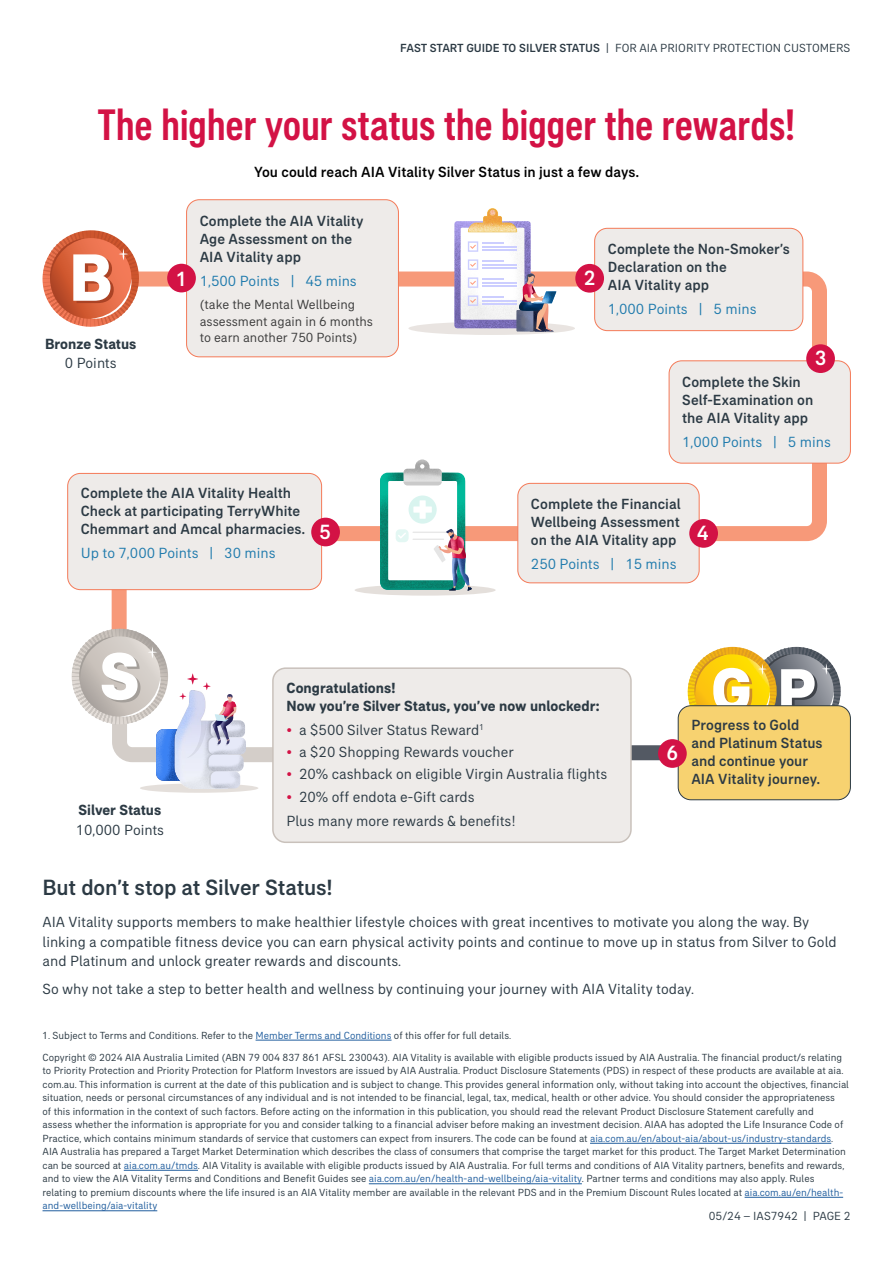
<style>
.page{position:relative;width:893px;height:1263px;background:#fff}
.page>*{position:absolute;margin:0;border:0;box-sizing:border-box;transform-origin:0 0}
.A_head{font:500 condensed 45px "AIA Everest";letter-spacing:-.01em;color:#d31245}
.B_head{font:500 22.5px "AIA Everest";letter-spacing:-.01em;color:#2c3a44}
.B_head-2{font:500 21px "AIA Everest";color:#fff}
.Body_text{font:15px/19.5px "AIA Everest";color:#2c3a44}
.B_head-3{font:500 15px/18px "AIA Everest";letter-spacing:.005em;color:#2c3a44}
.Body_text-2{font:15px "AIA Everest";color:#207bad}
.C_head{font:700 15px/18px "AIA Everest";color:#2c3a44}
.Intro_paragraph{font:500 15px "AIA Everest";color:#000}
.Body_text-3{font:700 15px "AIA Everest";color:#2c3a44}
.Body_text-4{font:13.5px/16.2px "AIA Everest";color:#3b3b3b}
.Folio{font:500 12px "AIA Everest";color:#2c3a44}
.Folio-2{font:12px "AIA Everest";color:#2c3a44}
.Disclaimer{font:10.5px/13.5px "AIA Everest";color:#2c3a44}
.Footnotes{font:10.5px "AIA Everest";color:#2c3a44}
.s1{font-weight:400}
.s2{color:#d31245}
.s3{color:#215e9e}
</style>
<div class="page">
<hr style="left:590px;top:1143px;width:241px;height:1px;background:#215e9e">
<hr style="left:124px;top:1170px;width:74px;height:1px;background:#215e9e">
<hr style="left:369px;top:1183px;width:213px;height:1px;background:#215e9e">
<hr style="left:745px;top:1197px;width:98px;height:1px;background:#215e9e">
<hr style="left:43px;top:1210px;width:114px;height:1px;background:#215e9e">
<svg style="left:687px;top:647px;width:154px;height:58px"></svg>
<div style="left:615px;top:745px;width:80px;height:15px;background:#535963"></div>
<svg style="left:86px;top:264px;width:748px;height:285px"></svg>
<div style="left:273px;top:668px;width:358px;height:174px;background:#eeebe9;border-radius:13px"></div>
<div style="left:272px;top:667px;width:360px;height:176px;border:2px solid #c9c1bb;border-radius:13px"></div>
<div style="left:187px;top:200px;width:211px;height:157px;background:#eeebe9;border-radius:13px"></div>
<div style="left:186px;top:199px;width:213px;height:158px;border:1px solid #f47a58;border-radius:13px"></div>
<div style="left:167px;top:264px;width:29px;height:28px;background:#d31245;border-radius:50%"></div>
<div style="left:595px;top:228px;width:208px;height:103px;background:#eeebe9;border-radius:13px"></div>
<div style="left:594px;top:228px;width:209px;height:103px;border:1px solid #f47a58;border-radius:13px"></div>
<div style="left:575px;top:264px;width:29px;height:29px;background:#d31245;border-radius:50%"></div>
<div style="left:518px;top:483px;width:181px;height:100px;background:#eeebe9;border-radius:13px"></div>
<div style="left:517px;top:483px;width:182px;height:100px;border:1px solid #f47a58;border-radius:13px"></div>
<div style="left:689px;top:519px;width:29px;height:29px;background:#d31245;border-radius:50%"></div>
<div style="left:669px;top:361px;width:181px;height:102px;background:#eeebe9;border-radius:13px"></div>
<div style="left:669px;top:360px;width:182px;height:103px;border:1px solid #f47a58;border-radius:13px"></div>
<div style="left:806px;top:344px;width:29px;height:29px;background:#d31245;border-radius:50%"></div>
<div style="left:678px;top:706px;width:172px;height:94px;background:#f7d270;border-radius:13px"></div>
<div style="left:678px;top:705px;width:173px;height:95px;border:1px solid #2c3a44;border-radius:13px"></div>
<div style="left:68px;top:473px;width:254px;height:117px;background:#eeebe9;border-radius:13px"></div>
<div style="left:67px;top:473px;width:255px;height:117px;border:1px solid #f47a58;border-radius:13px"></div>
<svg style="left:408px;top:208px;width:167px;height:127px"></svg>
<img style="left:380px;top:473px;width:85px;height:22px">
<div style="left:388px;top:481px;width:69px;height:99px;background:#fff"></div>
<svg style="left:404px;top:459px;width:38px;height:26px"></svg>
<svg style="left:43px;top:230px;width:96px;height:102px"></svg>
<svg style="left:72px;top:495px;width:424px;height:298px"></svg>
<div style="left:658px;top:739px;width:29px;height:29px;background:#d31245;border-radius:50%"></div>
<hr style="left:256px;top:1040px;width:136px;height:1px;background:#215e9e">
<p class="Folio" style="left:400px;top:41px;width:275px">Fast start guide to Si lver Status <span class="s1">| For AIA Priority</span></p>
<p class="Folio-2" style="left:713px;top:41px;width:15px">Protectio</p>
<p class="Folio-2" style="left:773px;top:41px;width:20px">n customers</p>
<p class="A_head" style="left:97px;top:99px;width:700px">The higher your status the bigger the rewards!</p>
<p class="Intro_paragraph" style="left:254px;top:163px;width:386px">You could reach AIA Vitality Silver Status in just a few days.</p>
<p class="Body_text-3" style="left:45px;top:335px;width:93px">Bronze Status</p>
<p class="Body_text" style="left:65px;top:353px;width:53px">0 Points</p>
<p class="B_head-2" style="left:175px;top:266px;width:13px">1</p>
<p class="B_head-3" style="left:200px;top:211px;width:165px">Complete the AIA Vitality<br>Age Assessment on the<br>AIA Vitality app</p>
<p class="Body_text-2" style="left:200px;top:272px;width:159px">1,500 Points | 45 mins</p>
<p class="Body_text-4" style="left:200px;top:296px;width:175px">(take the Mental Wellbeing assessment again in 6 months to earn another 750 Points)</p>
<p class="B_head-2" style="left:584px;top:265px;width:13px">2</p>
<p class="B_head-3" style="left:608px;top:240px;width:183px">Complete the Non-Smoker’s<br>Declaration on the<br>AIA Vitality app</p>
<p class="Body_text-2" style="left:608px;top:301px;width:150px">1,000 Points | 5 mins</p>
<p class="B_head-2" style="left:815px;top:346px;width:13px">3</p>
<p class="B_head-3" style="left:81px;top:483px;width:226px">Complete the AIA Vitality Health<br>Check at participating TerryWhite<br>Chemmart and Amcal pharmacies.</p>
<p class="Body_text-2" style="left:81px;top:544px;width:196px">Up to 7,000 Points | 30 mins</p>
<p class="B_head-2" style="left:319px;top:519px;width:13px">5</p>
<p class="B_head-3" style="left:682px;top:372px;width:133px">Complete the Skin<br>Self-Examination on the AIA Vitality app</p>
<p class="Body_text-2" style="left:682px;top:433px;width:150px">1,000 Points | 5 mins</p>
<p class="B_head-3" style="left:531px;top:495px;width:151px;text-align:justify">Complete the Financial Wellbeing Assessment on the AIA Vitality app</p>
<p class="Body_text-2" style="left:531px;top:556px;width:147px">250 Points | 15 mins</p>
<p class="B_head-2" style="left:697px;top:521px;width:13px">4</p>
<p class="Body_text-3" style="left:79px;top:801px;width:84px">Silver Status</p>
<p class="Body_text" style="left:76px;top:819px;width:90px">10,000 Points</p>
<p class="C_head" style="left:286px;top:678px;width:315px">Congratulations!<br>Now you’re Silver Status, you’ve now unlockedr:</p>
<p class="Body_text" style="left:286px;top:720px;width:199px"><span class="s2">•</span> a $500 Silver Status Reward<sup>1</sup></p>
<p class="Body_text" style="left:286px;top:742px;width:229px"><span class="s2">•</span> a $20 Shopping Rewards voucher</p>
<p class="Body_text" style="left:286px;top:764px;width:322px"><span class="s2">•</span> 20% cashback on eligible Virgin Australia flights</p>
<p class="Body_text" style="left:286px;top:787px;width:190px"><span class="s2">•</span> 20% off endota e-Gift cards</p>
<p class="Body_text" style="left:286px;top:811px;width:231px">Plus many more rewards &amp; benefits!</p>
<p class="B_head-2" style="left:666px;top:741px;width:13px">6</p>
<p class="B_head-3" style="left:691px;top:716px;width:133px">Progress to Gold and Platinum Status and continue your<br>AIA Vitality journey.</p>
<p class="B_head" style="left:43px;top:874px;width:292px">But don’t stop at Silver Status!</p>
<p class="Body_text" style="left:43px;top:912px;width:796px">AIA Vitality supports members to make healthier lifestyle choices with great incentives to motivate you along the way. By linking a compatible fitness device you can earn physical activity points and continue to move up in status from Silver to Gold and Platinum and unlock greater rewards and discounts.</p>
<p class="Body_text" style="left:43px;top:979px;width:653px">So why not take a step to better health and wellness by continuing your journey with AIA Vitality today.</p>
<p class="Footnotes" style="left:42px;top:1029px;width:470px">1. Subject to Terms and Conditions. Refer to the <span class="s3">Member Terms and Conditions</span> of this offer for full details.</p>
<p class="Disclaimer" style="left:43px;top:1050px;width:808px">Copyright © 2024 AIA Australia Limited (ABN 79 004 837 861 AFSL 230043). AIA Vitality is available with eligible products issued by AIA Australia. The financial product/s relating to Priority Protection and Priority Protection for Platform Investors are issued by AIA Australia. Product Disclosure Statements (PDS) in respect of these products are available at aia. com.au. This information is current at the date of this publication and is subject to change. This provides general information only, without taking into account the objectives, financial situation, needs or personal circumstances of any individual and is not intended to be financial, legal, tax, medical, health or other advice. You should consider the appropriateness<br>of this information in the context of such factors. Before acting on the information in this publication, you should read the relevant Product Disclosure Statement carefully and<br>assess whether the information is appropriate for you and consider talking to a financial adviser before making an investment decision. AIAA has adopted the Life Insurance Code of Practice, which contains minimum standards of service that customers can expect from insurers. The code can be found at <span class="s3">aia.com.au/en/about-aia/about-us/industry-standards</span>.<br>AIA Australia has prepared a Target Market Determination which describes the class of consumers that comprise the target market for this product. The Target Market Determination can be sourced at <span class="s3">aia.com.au/tmds</span>. AIA Vitality is available with eligible products issued by AIA Australia. For full terms and conditions of AIA Vitality partners, benefits and rewards, and to view the AIA Vitality Terms and Conditions and Benefit Guides see <span class="s3">aia.com.au/en/health-and-wellbeing/aia-vitality</span>. Partner terms and conditions may also apply. Rules relating to premium discounts where the life insured is an AIA Vitality member are available in the relevant PDS and in the Premium Discount Rules located at <span class="s3">aia.com.au/en/health&shy;and-wellbeing/aia-vitality</span></p>
<p class="Folio-2" style="left:709px;top:1209px;width:143px">05/24 – IAS7942 | PAGE 2</p>
</div>
